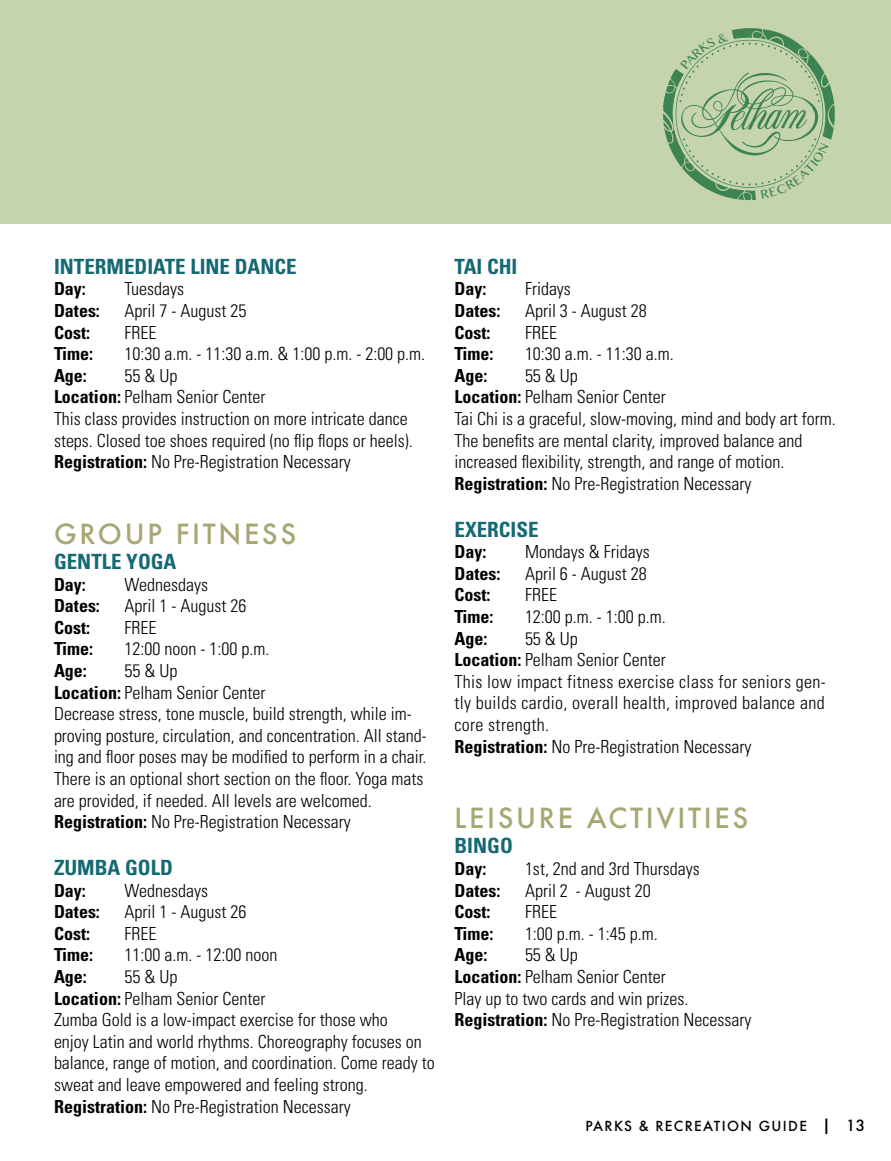
<style>
.page{position:relative;width:891px;height:1161px;background:#fff}
.page>*{position:absolute;margin:0;border:0;box-sizing:border-box;transform-origin:0 0}
.t1{font:500 27px "Futura";letter-spacing:.1em;color:#a7a774}
.t2{font:700 condensed 21px "Univers LT Std";color:#146973}
.t3{font:300 condensed 18px/21.6px "Univers LT Std";color:#000}
.t4{font:300 condensed 18px/21.6px "Univers LT Std";letter-spacing:.02em;color:#000}
.t5{font:700 condensed 18px "Univers LT Std";color:#000}
.t6{font:500 13.5px "Futura";letter-spacing:.1em;color:#000}
.s1{font-weight:700}
.s2{font-size:16.5px}
.s3{font-size:15px}
</style>
<div class="page">
<div style="left:0;top:0;width:891px;height:223px;background:#c5d4ad"></div>
<svg style="left:663px;top:28px;width:172px;height:172px"></svg>
<p class="t2" style="left:54px;top:254px;width:244px">INTERMEDIATE LINE DANCE</p>
<p class="t5" style="left:54px;top:278px;width:33px">Day:</p>
<p class="t3" style="left:125px;top:278px;width:61px">Tuesdays</p>
<p class="t5" style="left:54px;top:300px;width:47px">Dates:</p>
<p class="t3" style="left:125px;top:300px;width:123px">April 7 - August 25</p>
<p class="t5" style="left:54px;top:321px;width:37px">Cost:</p>
<p class="t3" style="left:125px;top:322px;width:33px">FREE</p>
<p class="t5" style="left:54px;top:343px;width:41px">Time:</p>
<p class="t3" style="left:125px;top:343px;width:302px">10:30 a.m. - 11:30 a.m. &amp; 1:00 p.m. - 2:00 p.m.</p>
<p class="t5" style="left:54px;top:364px;width:34px">Age:</p>
<p class="t3" style="left:54px;top:365px;width:360px;text-indent:71px">55 &amp; Up<br><span class="s1">Location:</span> Pelham Senior Center<br>This class provides instruction on more intricate dance steps. Closed toe shoes required (no flip flops or heels).<br><span class="s1">Registration:</span> No Pre-Registration Necessary</p>
<h1 class="t1" style="left:54px;top:515px;width:244px">GROUP FITNESS</h1>
<p class="t2" style="left:54px;top:549px;width:124px">GENTLE YOGA</p>
<p class="t5" style="left:54px;top:573px;width:33px">Day:</p>
<p class="t3" style="left:125px;top:574px;width:85px">Wednesdays</p>
<p class="t5" style="left:54px;top:595px;width:47px">Dates:</p>
<p class="t3" style="left:125px;top:595px;width:123px">April 1 - August 26</p>
<p class="t5" style="left:54px;top:616px;width:37px">Cost:</p>
<p class="t3" style="left:125px;top:617px;width:33px">FREE</p>
<p class="t5" style="left:54px;top:638px;width:41px">Time:</p>
<p class="t3" style="left:125px;top:638px;width:146px">12:00 noon - 1:00 p.m.</p>
<p class="t5" style="left:54px;top:660px;width:34px">Age:</p>
<p class="t3" style="left:54px;top:660px;width:374px;text-indent:71px">55 &amp; Up<br><span class="s1">Location:</span> Pelham Senior Center<br>Decrease stress, tone muscle, build strength, while im&shy;proving posture, circulation, and concentration. All stand&shy;ing and floor poses may be modified to perform in a chair.<br>There is an optional short section on the floor. Yoga mats are provided, if needed. All levels are welcomed.<br><span class="s1">Registration:</span> No Pre-Registration Necessary</p>
<p class="t2" style="left:54px;top:855px;width:120px">ZUMBA GOLD</p>
<p class="t5" style="left:54px;top:879px;width:33px">Day:</p>
<p class="t3" style="left:125px;top:880px;width:85px">Wednesdays</p>
<p class="t5" style="left:54px;top:901px;width:47px">Dates:</p>
<p class="t3" style="left:125px;top:901px;width:123px">April 1 - August 26</p>
<p class="t5" style="left:54px;top:922px;width:37px">Cost:</p>
<p class="t3" style="left:125px;top:923px;width:33px">FREE</p>
<p class="t5" style="left:54px;top:944px;width:41px">Time:</p>
<p class="t3" style="left:125px;top:944px;width:154px">11:00 a.m. - 12:00 noon</p>
<p class="t5" style="left:54px;top:966px;width:34px">Age:</p>
<p class="t3" style="left:54px;top:966px;width:382px;text-indent:71px">55 &amp; Up<br><span class="s1">Location:</span> Pelham Senior Center<br>Zumba Gold is a low-impact exercise for those who<br>enjoy Latin and world rhythms. Choreography focuses on balance, range of motion, and coordination. Come ready to sweat and leave empowered and feeling strong.<br><span class="s1">Registration:</span> No Pre-Registration Necessary</p>
<p class="t2" style="left:454px;top:254px;width:64px">TAI CHI</p>
<p class="t5" style="left:454px;top:278px;width:33px">Day:</p>
<p class="t3" style="left:525px;top:278px;width:47px">Fridays</p>
<p class="t5" style="left:454px;top:300px;width:47px">Dates:</p>
<p class="t3" style="left:525px;top:300px;width:123px">April 3 - August 28</p>
<p class="t5" style="left:454px;top:321px;width:37px">Cost:</p>
<p class="t3" style="left:525px;top:322px;width:33px">FREE</p>
<p class="t5" style="left:454px;top:343px;width:41px">Time:</p>
<p class="t3" style="left:525px;top:343px;width:150px">10:30 a.m. - 11:30 a.m.</p>
<p class="t5" style="left:454px;top:364px;width:34px">Age:</p>
<p class="t3" style="left:454px;top:365px;width:383px;text-indent:71px">55 &amp; Up<br><span class="s1">Location:</span> Pelham Senior Center<br>Tai Chi is a graceful, slow-moving, mind and body art form.<br>The benefits are mental clarity, improved balance and increased flexibility, strength, and range of motion.<br><span class="s1">Registration:</span> No Pre-Registration Necessary</p>
<p class="t2" style="left:454px;top:516px;width:86px">EXERCISE</p>
<p class="t5" style="left:454px;top:541px;width:33px">Day:</p>
<p class="t3" style="left:525px;top:541px;width:126px">Mondays &amp; Fridays</p>
<p class="t5" style="left:454px;top:562px;width:47px">Dates:</p>
<p class="t3" style="left:525px;top:563px;width:123px">April 6 - August 28</p>
<p class="t5" style="left:454px;top:584px;width:37px">Cost:</p>
<p class="t3" style="left:525px;top:584px;width:33px">FREE</p>
<p class="t5" style="left:454px;top:606px;width:41px">Time:</p>
<p class="t3" style="left:525px;top:606px;width:142px">12:00 p.m. - 1:00 p.m.</p>
<p class="t5" style="left:454px;top:627px;width:34px">Age:</p>
<p class="t4" style="left:454px;top:628px;width:373px;text-indent:71px">55 &amp; Up<br><span class="s1">Location:</span> Pelham Senior Center<br>This low impact fitness exercise class for seniors gen&shy;tly builds cardio, overall health, improved balance and core strength.<br><span class="s1">Registration:</span> No Pre-Registration Necessary</p>
<h1 class="t1" style="left:454px;top:800px;width:295px">LEISURE ACTIVITIES</h1>
<p class="t2" style="left:454px;top:833px;width:60px">BINGO</p>
<p class="t5" style="left:454px;top:858px;width:33px">Day:</p>
<p class="t3" style="left:525px;top:858px;width:176px">1st, 2nd and 3rd Thursdays</p>
<p class="t5" style="left:454px;top:879px;width:47px">Dates:</p>
<p class="t3" style="left:525px;top:880px;width:127px">April 2 - August 20</p>
<p class="t5" style="left:454px;top:901px;width:37px">Cost:</p>
<p class="t3" style="left:525px;top:901px;width:33px">FREE</p>
<p class="t5" style="left:454px;top:922px;width:41px">Time:</p>
<p class="t3" style="left:525px;top:923px;width:134px">1:00 p.m. - 1:45 p.m.</p>
<p class="t5" style="left:454px;top:944px;width:34px">Age:</p>
<p class="t3" style="left:454px;top:944px;width:298px;text-indent:71px">55 &amp; Up<br><span class="s1">Location:</span> Pelham Senior Center<br>Play up to two cards and win prizes.<br><span class="s1">Registration:</span> No Pre-Registration Necessary</p>
<p class="t6" style="left:585px;top:1117px;width:281px">PARKS &amp; RECREATION GUIDE <span class="s2">|</span> <span class="s3">13</span></p>
</div>
